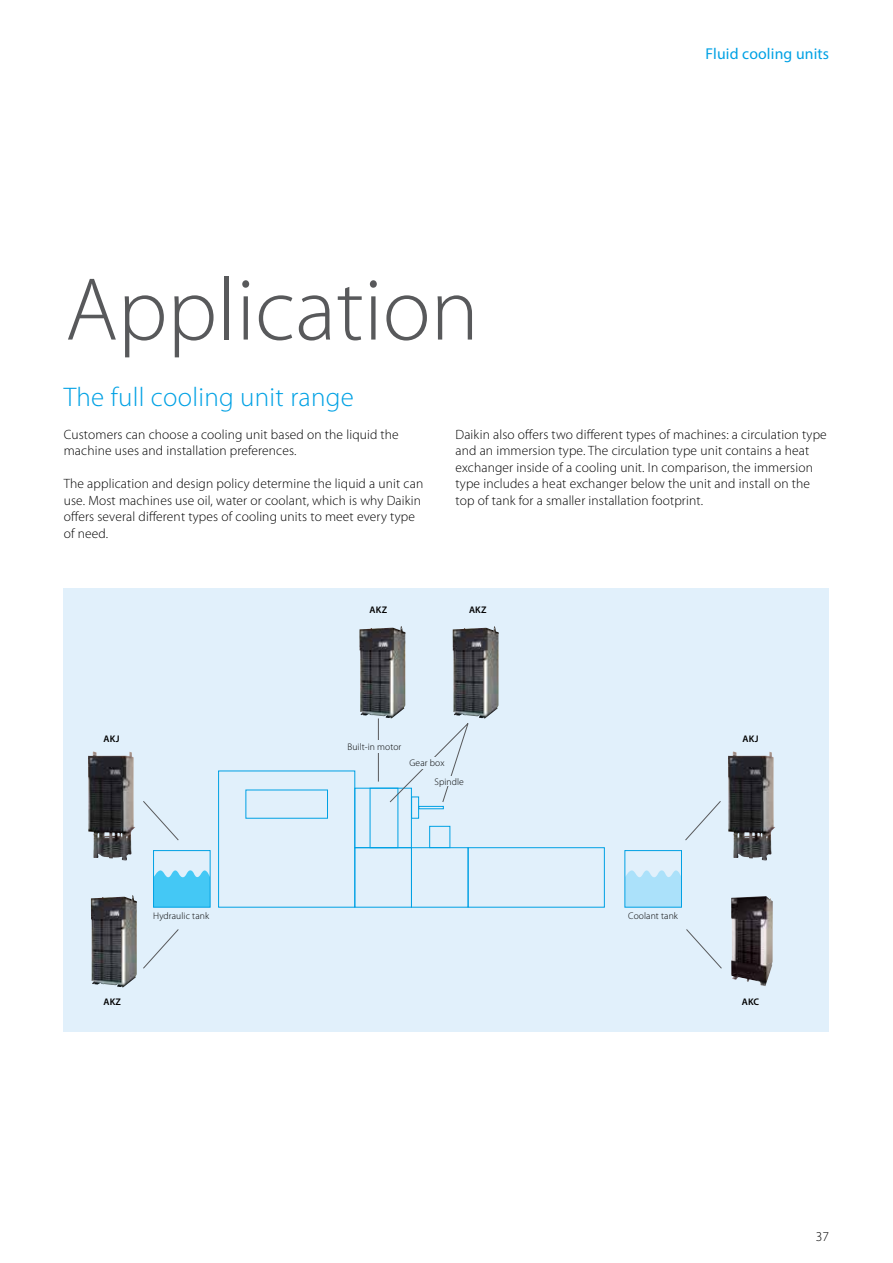
<style>
.page{position:relative;width:893px;height:1263px;background:#fff}
.page>*{position:absolute;margin:0;border:0;box-sizing:border-box;transform-origin:0 0}
.t1{font:300 90px "Myriad Pro";color:#58595b}
.t2{font:300 27px "Myriad Pro";letter-spacing:.01em;color:#00a1e4}
.t3{font:15.75px "Myriad Pro";letter-spacing:.01em;color:#00a1e4}
.t4{font:300 13.5px/16.5px "Myriad Pro";letter-spacing:.01em;color:#000}
.t5{font:300 9.6px/18px "Myriad Pro";letter-spacing:.01em;color:#000}
.t6{font:600 9.6px "Myriad Pro";letter-spacing:.01em;color:#000}
</style>
<div class="page">
<div style="left:64px;top:589px;width:765px;height:443px;background:#e1f0fb"></div>
<svg style="left:626px;top:870px;width:54px;height:36px;background:#b0e2fa"></svg>
<svg style="left:155px;top:870px;width:54px;height:36px;background:#53cbf5"></svg>
<div style="left:153px;top:850px;width:58px;height:58px;border:1px solid #00a1e4"></div>
<div style="left:624px;top:850px;width:58px;height:58px;border:1px solid #00a1e4"></div>
<div style="left:245px;top:789px;width:83px;height:30px;border:1px solid #00a1e4"></div>
<div style="left:354px;top:847px;width:58px;height:61px;border:1px solid #00a1e4"></div>
<div style="left:411px;top:847px;width:57px;height:61px;border:1px solid #00a1e4"></div>
<div style="left:429px;top:826px;width:21px;height:22px;border:1px solid #00a1e4"></div>
<div style="left:411px;top:796px;width:8px;height:23px;border:1px solid #00a1e4"></div>
<div style="left:418px;top:806px;width:26px;height:3px;border:1px solid #00a1e4"></div>
<div style="left:468px;top:847px;width:137px;height:61px;border:1px solid #00a1e4"></div>
<div style="left:354px;top:788px;width:58px;height:60px;border:1px solid #00a1e4"></div>
<img style="left:88px;top:752px;width:43px;height:108px">
<img style="left:728px;top:752px;width:43px;height:108px">
<img style="left:91px;top:895px;width:46px;height:92px">
<img style="left:453px;top:626px;width:46px;height:92px">
<img style="left:359px;top:626px;width:46px;height:92px">
<img style="left:731px;top:896px;width:42px;height:90px">
<svg style="left:143px;top:801px;width:36px;height:40px"></svg>
<svg style="left:685px;top:801px;width:36px;height:40px"></svg>
<svg style="left:389px;top:723px;width:80px;height:80px"></svg>
<svg style="left:143px;top:929px;width:36px;height:40px"></svg>
<svg style="left:686px;top:929px;width:36px;height:40px"></svg>
<hr style="left:378px;top:718px;width:1px;height:63px;background:#58595b">
<div style="left:347px;top:740px;width:54px;height:13px;background:#e1f0fb"></div>
<div style="left:409px;top:757px;width:36px;height:12px;background:#e1f0fb"></div>
<div style="left:434px;top:776px;width:30px;height:9px;background:#e1f0fb"></div>
<h1 class="t1" style="left:65px;top:260px;width:415px">Application</h1>
<p class="t3" style="left:705px;top:44px;width:125px">Fluid cooling units</p>
<h2 class="t2" style="left:64px;top:382px;width:292px">The full cooling unit range</h2>
<p class="t4" style="left:64px;top:426px;width:337px">Customers can choose a cooling unit based on the liquid the machine uses and installation preferences.</p>
<p class="t4" style="left:64px;top:475px;width:361px">The application and design policy determine the liquid a unit can use. Most machines use oil, water or coolant, which is why Daikin offers several different types of cooling units to meet every type of need.</p>
<p class="t4" style="left:455px;top:426px;width:373px">Daikin also offers two different types of machines: a circulation type and an immersion type. The circulation type unit contains a heat exchanger inside of a cooling unit. In comparison, the immersion type includes a heat exchanger below the unit and install on the top of tank for a smaller installation footprint.</p>
<p class="t6" style="left:370px;top:604px;width:19px">AKZ</p>
<p class="t6" style="left:469px;top:604px;width:19px">AKZ</p>
<p class="t6" style="left:104px;top:733px;width:17px">AKJ</p>
<p class="t6" style="left:743px;top:733px;width:17px">AKJ</p>
<p class="t5" style="left:347px;top:738px;width:55px">Built-in motor</p>
<p class="t5" style="left:434px;top:754px;width:31px;text-indent:-25px">Gear box<br>Spindle</p>
<p class="t6" style="left:104px;top:996px;width:19px">AKZ</p>
<p class="t5" style="left:153px;top:907px;width:58px">Hydraulic tank</p>
<p class="t5" style="left:628px;top:907px;width:51px">Coolant tank</p>
<p class="t6" style="left:742px;top:996px;width:19px">AKC</p>
<p class="t4" style="left:816px;top:1228px;width:15px">37</p>
</div>
